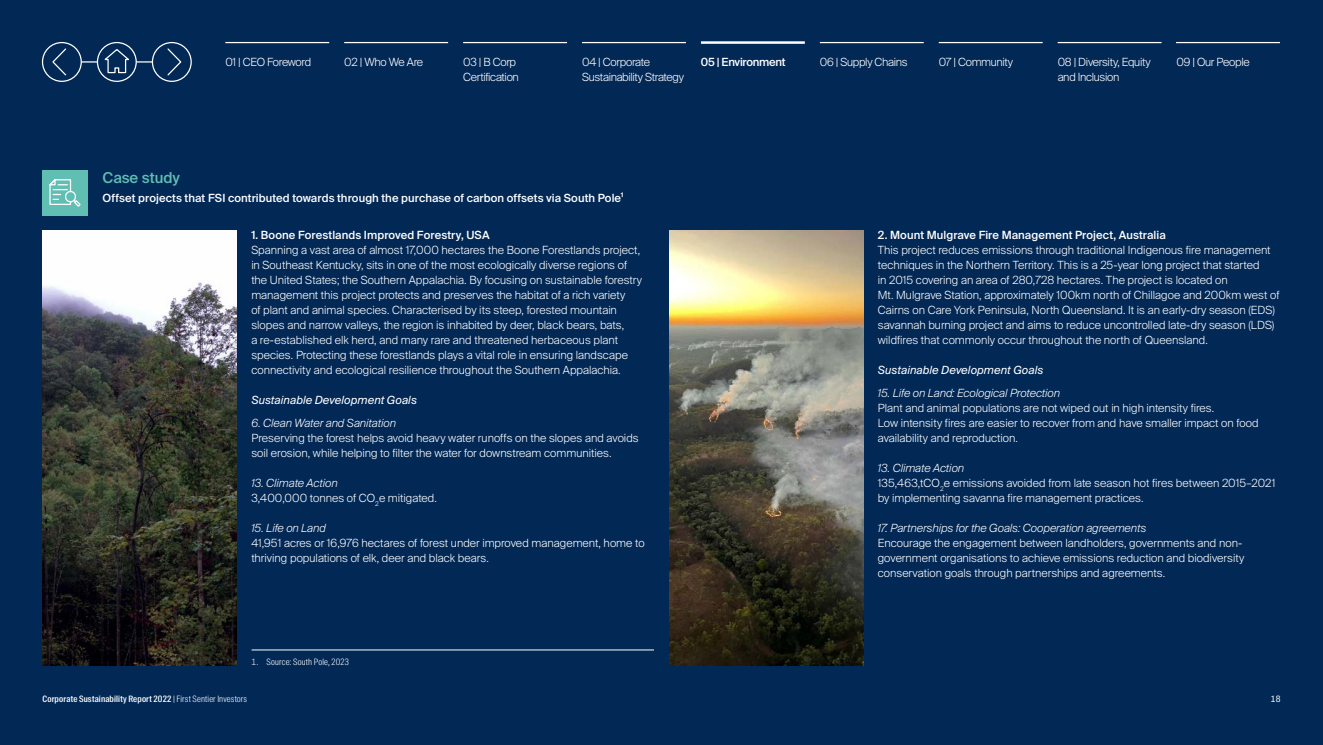
<style>
.page{position:relative;width:1323px;height:745px;background:#fff}
.page>*{position:absolute;margin:0;border:0;box-sizing:border-box;transform-origin:0 0}
.t1{font:500 15px "Suisse Intl";letter-spacing:-.005em;color:#60beb3}
.t2{font:300 11.25px/15px "Suisse Intl";color:#fff}
.t3{font:500 11.25px "Suisse Intl";letter-spacing:.005em;color:#fff}
.t4{font:italic 300 11.25px "Suisse Intl";color:#fff}
.t5{font:300 11.25px/15px "Suisse Intl";letter-spacing:-.025em;color:#fff}
.t6{font:italic 11.25px "Suisse Intl";letter-spacing:.01em;color:#fff}
.t7{font:300 11.25px/15px "Suisse Intl";letter-spacing:-.03em;color:#fff}
.t8{font:500 11.25px "Suisse Intl";letter-spacing:-.02em;color:#fff}
.t9{font:500 8.75px "Suisse Intl Cond";letter-spacing:.02em;color:#fff}
.t10{font:300 8.75px "Suisse Intl Cond";letter-spacing:.02em;color:#fff}
.t11{font:8.75px "Suisse Intl Cond";color:#fff}
.s1{font-style:italic}
.s2{font-weight:300}
</style>
<div class="page">
<div style="left:0;top:0;width:1323px;height:744px;background:#022856"></div>
<svg style="left:41px;top:42px;width:151px;height:40px"></svg>
<hr style="left:225px;top:42px;width:104px;height:1px;background:#fff">
<hr style="left:344px;top:42px;width:104px;height:1px;background:#fff">
<hr style="left:463px;top:42px;width:104px;height:1px;background:#fff">
<hr style="left:582px;top:42px;width:104px;height:1px;background:#fff">
<hr style="left:820px;top:42px;width:104px;height:1px;background:#fff">
<hr style="left:939px;top:42px;width:104px;height:1px;background:#fff">
<hr style="left:1058px;top:42px;width:103px;height:1px;background:#fff">
<hr style="left:1176px;top:42px;width:104px;height:1px;background:#fff">
<hr style="left:701px;top:41px;width:104px;height:3px;background:#fff">
<div style="left:43px;top:170px;width:45px;height:45px;background:#60beb3"></div>
<svg style="left:49px;top:179px;width:32px;height:28px"></svg>
<img style="left:669px;top:230px;width:194px;height:434px">
<img style="left:43px;top:230px;width:193px;height:434px">
<hr style="left:252px;top:649px;width:402px;height:1px;background:#fff">
<p class="t5" style="left:225px;top:55px;width:87px">01 | CEO Foreword</p>
<p class="t5" style="left:344px;top:55px;width:80px">02 | Who We Are</p>
<p class="t5" style="left:582px;top:55px;width:103px">04 | Corporate<br>Sustainability Strategy</p>
<p class="t5" style="left:463px;top:55px;width:57px">03 | B Corp<br>Certification</p>
<p class="t5" style="left:820px;top:55px;width:89px">06 | Supply Chains</p>
<p class="t5" style="left:939px;top:55px;width:76px">07 | Community</p>
<p class="t7" style="left:1058px;top:55px;width:95px">08 | Diversity, Equity and Inclusion</p>
<p class="t8" style="left:701px;top:56px;width:86px">05 | Environment</p>
<p class="t5" style="left:1176px;top:55px;width:75px">09 | Our People</p>
<h1 class="t1" style="left:103px;top:169px;width:79px">Case study</h1>
<p class="t3" style="left:103px;top:191px;width:523px">Offset projects that FSI contributed towards through the purchase of carbon offsets via South Pole1</p>
<p class="t3" style="left:251px;top:228px;width:240px">1. Boone Forestlands Improved Forestry, USA</p>
<p class="t2" style="left:251px;top:243px;width:392px">Spanning a vast area of almost 17,000 hectares the Boone Forestlands project, in Southeast Kentucky, sits in one of the most ecologically diverse regions of the United States; the Southern Appalachia. By focusing on sustainable forestry management this project protects and preserves the habitat of a rich variety<br>of plant and animal species. Characterised by its steep, forested mountain slopes and narrow valleys, the region is inhabited by deer, black bears, bats,<br>a re‑established elk herd, and many rare and threatened herbaceous plant species. Protecting these forestlands plays a vital role in ensuring landscape connectivity and ecological resilience throughout the Southern Appalachia.</p>
<p class="t6" style="left:251px;top:393px;width:167px">Sustainable Development Goals</p>
<p class="t4" style="left:251px;top:416px;width:146px">6. Clean Water and Sanitation</p>
<p class="t2" style="left:251px;top:430px;width:389px">Preserving the forest helps avoid heavy water runoffs on the slopes and avoids soil erosion, while helping to filter the water for downstream communities.</p>
<p class="t2" style="left:251px;top:475px;width:187px"><span class="s1">13. Climate Action<br></span>3,400,000 tonnes of CO<sub>2</sub>e mitigated.</p>
<p class="t4" style="left:251px;top:521px;width:76px">15. Life on Land</p>
<p class="t2" style="left:251px;top:535px;width:395px">41,951 acres or 16,976 hectares of forest under improved management, home to thriving populations of elk, deer and black bears.</p>
<p class="t10" style="left:252px;top:656px;width:99px">1. Source: South Pole, 2023</p>
<p class="t3" style="left:878px;top:228px;width:289px">2. Mount Mulgrave Fire Management Project, Australia</p>
<p class="t2" style="left:878px;top:243px;width:403px">This project reduces emissions through traditional Indigenous fire management techniques in the Northern Territory. This is a 25-year long project that started<br>in 2015 covering an area of 280,728 hectares. The project is located on<br>Mt. Mulgrave Station, approximately 100km north of Chillagoe and 200km west of Cairns on Care York Peninsula, North Queensland. It is an early-dry season (EDS) savannah burning project and aims to reduce uncontrolled late-dry season (LDS) wildfires that commonly occur throughout the north of Queensland.</p>
<p class="t6" style="left:878px;top:363px;width:167px">Sustainable Development Goals</p>
<p class="t4" style="left:878px;top:386px;width:184px">15. Life on Land: Ecological Protection</p>
<p class="t2" style="left:878px;top:400px;width:382px">Plant and animal populations are not wiped out in high intensity fires.<br>Low intensity fires are easier to recover from and have smaller impact on food availability and reproduction.</p>
<p class="t2" style="left:878px;top:460px;width:398px"><span class="s1">13. Climate Action<br></span>135,463,tCO<sub>2</sub>e emissions avoided from late season hot fires between 2015–2021 by implementing savanna fire management practices.</p>
<p class="t4" style="left:878px;top:521px;width:270px">17. Partnerships for the Goals: Cooperation agreements</p>
<p class="t2" style="left:878px;top:535px;width:368px">Encourage the engagement between landholders, governments and non&shy;government organisations to achieve emissions reduction and biodiversity conservation goals through partnerships and agreements.</p>
<p class="t9" style="left:43px;top:693px;width:206px">Corporate Sustainability Report 2022 <span class="s2">| First Sentier Investors</span></p>
<p class="t11" style="left:1271px;top:693px;width:11px">18</p>
</div>
